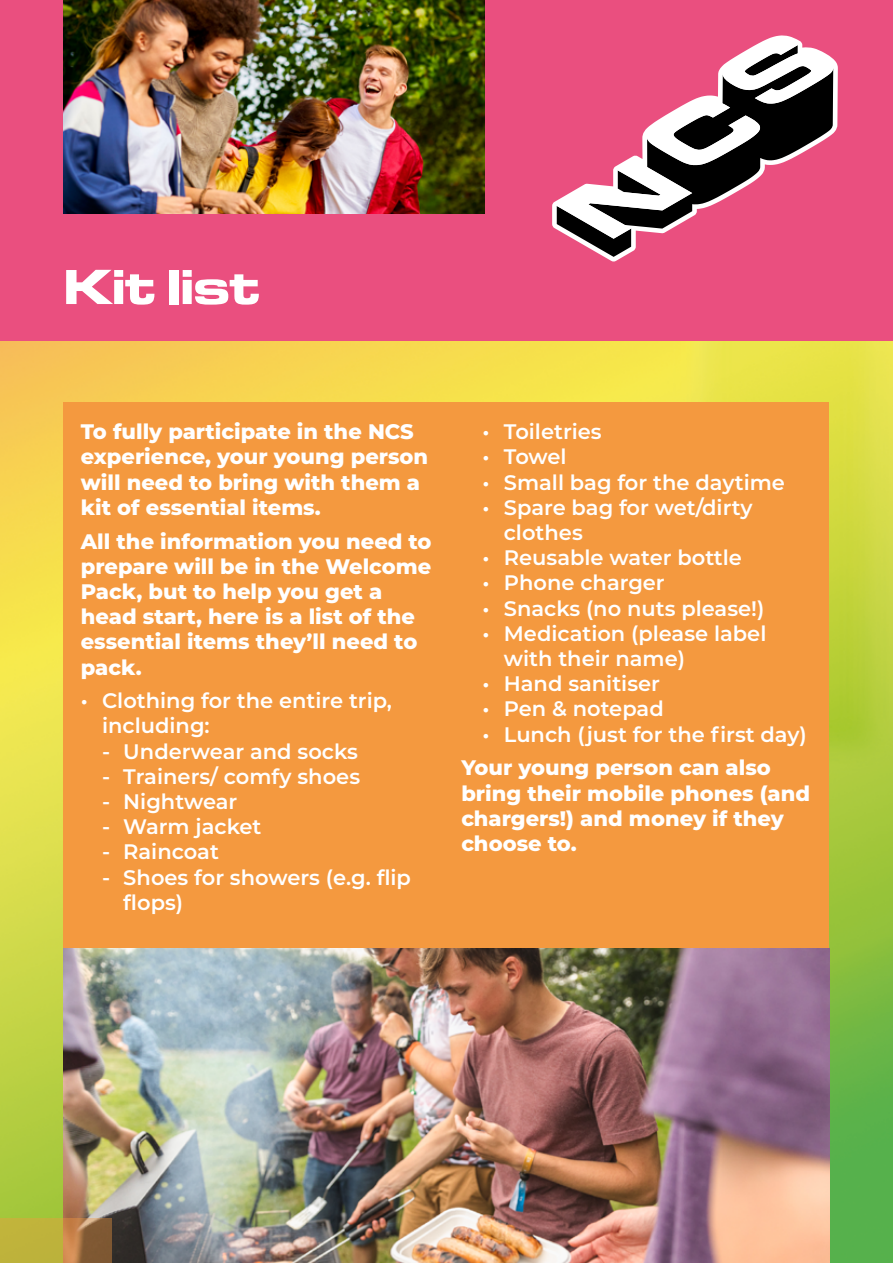
<style>
.page{position:relative;width:893px;height:1263px;background:#fff}
.page>*{position:absolute;margin:0;border:0;box-sizing:border-box;transform-origin:0 0}
.t1{font:51px "Microgramma D Bold Exte";color:#fff}
.t2{font:600 21px/25.2px "Montserrat";color:#fff}
.t3{font:800 21px/25.2px "Montserrat";color:#fff}
</style>
<div class="page">
<img style="left:0;top:340px;width:893px;height:923px">
<div style="left:64px;top:402px;width:765px;height:546px;background:#f4993f"></div>
<div style="left:0;top:0;width:893px;height:340px;background:#ea4f7f"></div>
<img style="left:64px;top:0;width:421px;height:213px">
<svg style="left:552px;top:35px;width:286px;height:226px"></svg>
<svg style="left:557px;top:40px;width:276px;height:217px"></svg>
<img style="left:64px;top:948px;width:765px;height:315px">
<svg style="left:0;top:1218px;width:111px;height:45px;background:#b1943d"></svg>
<h1 class="t1" style="left:64px;top:252px;width:197px">Kit list</h1>
<p class="t3" style="left:81px;top:418px;width:349px">To fully participate in the NCS experience, your young person will need to bring with them a kit of essential items.</p>
<p class="t3" style="left:81px;top:527px;width:352px">All the information you need to prepare will be in the Welcome<br>Pack, but to help you get a head start, here is a list of the essential items they’ll need to pack.</p>
<p class="t2" style="left:102px;top:687px;width:291px;text-indent:-21px">• Clothing for the entire trip, including:</p>
<p class="t2" style="left:102px;top:738px;width:257px">- Underwear and socks</p>
<p class="t2" style="left:102px;top:763px;width:260px">- Trainers/ comfy shoes</p>
<p class="t2" style="left:102px;top:788px;width:137px">- Nightwear</p>
<p class="t2" style="left:102px;top:813px;width:161px">- Warm jacket</p>
<p class="t2" style="left:102px;top:838px;width:118px">- Raincoat</p>
<p class="t2" style="left:123px;top:864px;width:289px;text-indent:-21px">- Shoes for showers (e.g. flip flops)</p>
<p class="t2" style="left:483px;top:418px;width:121px">• Toiletries</p>
<p class="t2" style="left:483px;top:443px;width:86px">• Towel</p>
<p class="t2" style="left:483px;top:469px;width:304px">• Small bag for the daytime</p>
<p class="t2" style="left:504px;top:494px;width:250px;text-indent:-21px">• Spare bag for wet/dirty clothes</p>
<p class="t2" style="left:483px;top:544px;width:261px">• Reusable water bottle</p>
<p class="t2" style="left:483px;top:569px;width:184px">• Phone charger</p>
<p class="t2" style="left:483px;top:595px;width:283px">• Snacks (no nuts please!)</p>
<p class="t2" style="left:504px;top:620px;width:264px;text-indent:-21px">• Medication (please label with their name)</p>
<p class="t2" style="left:483px;top:670px;width:179px">• Hand sanitiser</p>
<p class="t2" style="left:483px;top:695px;width:183px">• Pen &amp; notepad</p>
<p class="t2" style="left:483px;top:721px;width:326px">• Lunch (just for the first day)</p>
<p class="t3" style="left:461px;top:754px;width:350px">Your young person can also bring their mobile phones (and chargers!) and money if they choose to.</p>
</div>
